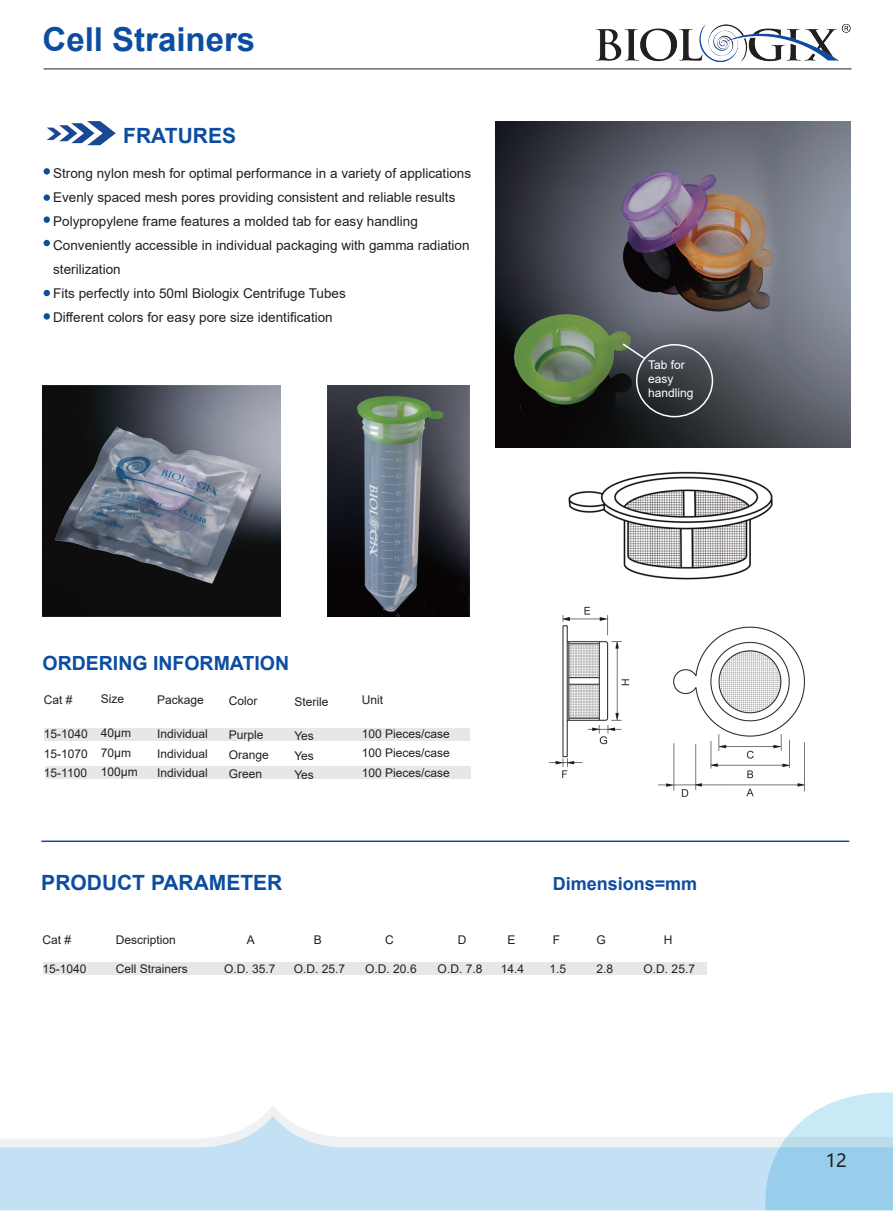
<style>
.page{position:relative;width:893px;height:1212px;background:#fff}
.page>*{position:absolute;margin:0;border:0;box-sizing:border-box;transform-origin:0 0}
.t1{font:700 33px "Arial";color:#0d4da1}
.t2{font:700 21px "Arial";color:#0d4da1}
.t3{font:700 19.5px "Arial";color:#0d4da1}
.t4{font:700 18px "Arial";color:#0d4da1}
.t5{font:18px "Microsoft Ya Hei";color:#231f20}
.t6{font:13.5px/24px "Arial";color:#231f20}
.t7{font:12px/19.5px "Arial";color:#231f20;text-align:justify}
.t8{font:12px/14.4px "Arial";color:#fff}
</style>
<div class="page">
<div style="left:45px;top:728px;width:425px;height:12px;background:#e6e7e9"></div>
<div style="left:45px;top:767px;width:425px;height:12px;background:#e6e7e9"></div>
<div style="left:43px;top:962px;width:663px;height:13px;background:#e6e7e9"></div>
<img style="left:46px;top:121px;width:70px;height:25px">
<div style="left:44px;top:168px;width:6px;height:7px;background:#0d4da1;border-radius:50%"></div>
<div style="left:44px;top:194px;width:6px;height:7px;background:#0d4da1;border-radius:50%"></div>
<div style="left:44px;top:216px;width:6px;height:7px;background:#0d4da1;border-radius:50%"></div>
<svg style="left:44px;top:240px;width:6px;height:6px"></svg>
<div style="left:44px;top:313px;width:6px;height:7px;background:#0d4da1;border-radius:50%"></div>
<svg style="left:44px;top:290px;width:6px;height:6px"></svg>
<img style="left:43px;top:385px;width:237px;height:231px">
<img style="left:327px;top:386px;width:142px;height:230px">
<img style="left:548px;top:471px;width:257px;height:326px">
<svg style="left:0;top:1092px;width:893px;height:118px"></svg>
<img style="left:588px;top:23px;width:264px;height:47px">
<hr style="left:44px;top:69px;width:807px;height:1px;background:#231f20">
<img style="left:496px;top:121px;width:354px;height:326px">
<div style="left:636px;top:344px;width:77px;height:73px;border:2px solid #fff;border-radius:50%"></div>
<svg style="left:621px;top:342px;width:25px;height:18px"></svg>
<hr style="left:41px;top:840px;width:808px;height:2px;background:#0d4da1">
<h1 class="t1" style="left:43px;top:16px;width:214px">Cell Strainers</h1>
<h2 class="t2" style="left:123px;top:121px;width:114px">FRATURES</h2>
<p class="t6" style="left:53px;top:161px;width:419px">Strong nylon mesh for optimal performance in a variety of applications Evenly spaced mesh pores providing consistent and reliable results Polypropylene frame features a molded tab for easy handling Conveniently accessible in individual packaging with gamma radiation sterilization<br>Fits perfectly into 50ml Biologix Centrifuge Tubes<br>Different colors for easy pore size identification</p>
<h3 class="t3" style="left:43px;top:649px;width:248px">ORDERING INFORMATION</h3>
<p class="t7" style="left:44px;top:690px;width:30px">Cat #</p>
<p class="t7" style="left:44px;top:724px;width:46px">15-1040<br>15-1070<br>15-1100</p>
<p class="t7" style="left:101px;top:689px;width:25px">Size</p>
<p class="t7" style="left:101px;top:723px;width:38px;text-align:left">40µm<br>70µm<br>100µm</p>
<p class="t7" style="left:157px;top:690px;width:48px">Package</p>
<p class="t7" style="left:157px;top:724px;width:52px">Individual Individual Individual</p>
<p class="t7" style="left:229px;top:691px;width:30px">Color</p>
<p class="t7" style="left:229px;top:725px;width:42px;text-align:left">Purple<br>Orange<br>Green</p>
<p class="t7" style="left:294px;top:692px;width:36px">Sterile</p>
<p class="t7" style="left:294px;top:726px;width:21px">Yes Yes Yes</p>
<p class="t7" style="left:362px;top:690px;width:23px">Unit</p>
<p class="t7" style="left:362px;top:723px;width:90px">100 Pieces/case 100 Pieces/case 100 Pieces/case</p>
<p class="t8" style="left:648px;top:357px;width:47px">Tab for easy handling</p>
<h2 class="t2" style="left:41px;top:867px;width:243px">PRODUCT PARAMETER</h2>
<h3 class="t4" style="left:553px;top:870px;width:146px">Dimensions=mm</h3>
<p class="t7" style="left:42px;top:930px;width:30px">Cat #</p>
<p class="t7" style="left:42px;top:958px;width:46px">15-1040</p>
<p class="t7" style="left:116px;top:930px;width:62px">Description</p>
<p class="t7" style="left:116px;top:958px;width:74px">Cell Strainers</p>
<p class="t7" style="left:247px;top:930px;width:10px">A</p>
<p class="t7" style="left:224px;top:958px;width:53px">O.D. 35.7</p>
<p class="t7" style="left:314px;top:930px;width:10px">B</p>
<p class="t7" style="left:294px;top:958px;width:53px">O.D. 25.7</p>
<p class="t7" style="left:385px;top:930px;width:10px">C</p>
<p class="t7" style="left:365px;top:958px;width:53px">O.D. 20.6</p>
<p class="t7" style="left:458px;top:930px;width:10px">D</p>
<p class="t7" style="left:438px;top:958px;width:46px">O.D. 7.8</p>
<p class="t7" style="left:507px;top:930px;width:10px">E</p>
<p class="t7" style="left:501px;top:958px;width:25px">14.4</p>
<p class="t7" style="left:553px;top:930px;width:9px">F</p>
<p class="t7" style="left:550px;top:958px;width:18px">1.5</p>
<p class="t7" style="left:596px;top:930px;width:11px">G</p>
<p class="t7" style="left:596px;top:958px;width:18px">2.8</p>
<p class="t7" style="left:664px;top:930px;width:10px">H</p>
<p class="t7" style="left:644px;top:958px;width:53px">O.D. 25.7</p>
<h3 class="t5" style="left:826px;top:1148px;width:23px">12</h3>
</div>
